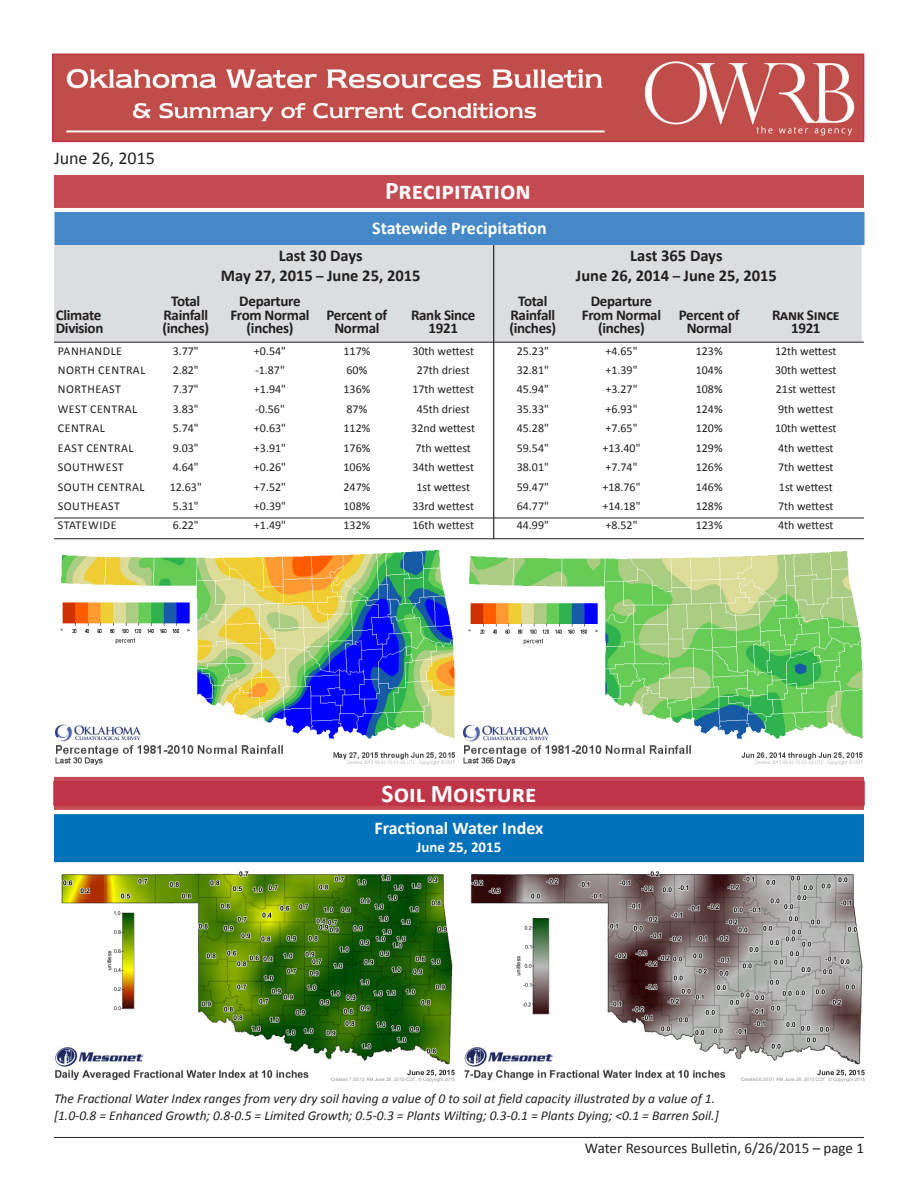
<style>
.page{position:relative;width:918px;height:1188px;background:#fff}
.page>*{position:absolute;margin:0;border:0;box-sizing:border-box;transform-origin:0 0}
.t1{font:700 25.5px "Calibri";color:#fff}
.t2{font:700 18px "Calibri";color:#fff}
.t3{font:18px "Calibri";color:#231f20}
.t4{font:700 16.5px "Calibri";color:#231f20}
.t5{font:700 15px/13.5px "Calibri";letter-spacing:-.02em;color:#231f20;text-align:center}
.t6{font:15px "Calibri";color:#231f20}
.t7{font:700 15px "Calibri";color:#fff}
.t8{font:italic 13.5px "Calibri";color:#231f20}
.t9{font:12px "Calibri";color:#231f20}
.t10{font:12px "Calibri";letter-spacing:.04em;color:#231f20}
.s1{font-size:15px}
</style>
<div class="page">
<hr style="left:54px;top:1137px;width:810px;height:1px;background:#231f20">
<div style="left:54px;top:245px;width:808px;height:97px;background:#dcdddf"></div>
<svg style="left:54px;top:343px;width:808px;height:192px"></svg>
<hr style="left:493px;top:231px;width:1px;height:308px;background:#000">
<img style="left:55px;top:57px;width:806px;height:82px">
<div style="left:52px;top:54px;width:812px;height:88px;border:2px solid #bf3447"></div>
<div style="left:54px;top:175px;width:810px;height:33px;background:#c54b53"></div>
<div style="left:55px;top:212px;width:810px;height:33px;background:#4488c7"></div>
<hr style="left:54px;top:518px;width:810px;height:1px;background:#231f20">
<hr style="left:54px;top:538px;width:810px;height:1px;background:#231f20">
<hr style="left:54px;top:342px;width:810px;height:1px;background:#231f20">
<div style="left:54px;top:777px;width:810px;height:33px;background:#c54b53"></div>
<div style="left:54px;top:782px;width:810px;height:23px;background:#bf3447"></div>
<div style="left:53px;top:781px;width:812px;height:25px;border:2px solid #bf3447"></div>
<div style="left:54px;top:814px;width:810px;height:48px;background:#0071bb"></div>
<img style="left:55px;top:551px;width:400px;height:213px">
<img style="left:463px;top:551px;width:400px;height:214px">
<img style="left:464px;top:872px;width:400px;height:209px">
<img style="left:55px;top:872px;width:400px;height:209px">
<p class="t3" style="left:54px;top:146px;width:102px">June 26, 2015</p>
<p class="t5" style="left:56px;top:308px;width:49px;text-align:left">Climate<br>Division</p>
<p class="t1" style="left:385px;top:174px;width:147px">Precipitation</p>
<p class="t2" style="left:372px;top:216px;width:176px">Statewide Precipitation</p>
<p class="t4" style="left:279px;top:245px;width:85px">Last 30 Days</p>
<p class="t4" style="left:221px;top:264px;width:201px">May 27, 2015 <span class="s1">–</span> June 25, 2015</p>
<p class="t4" style="left:630px;top:245px;width:94px">Last 365 Days</p>
<p class="t4" style="left:576px;top:264px;width:203px">June 26, 2014 <span class="s1">–</span> June 25, 2015</p>
<p class="t5" style="left:162px;top:295px;width:48px">Total<br>Rainfall (inches)</p>
<p class="t5" style="left:230px;top:295px;width:81px">Departure<br>From Normal (inches)</p>
<p class="t5" style="left:327px;top:308px;width:62px">Percent of<br>Normal</p>
<p class="t5" style="left:411px;top:308px;width:66px">Rank Since<br>1921</p>
<p class="t5" style="left:509px;top:295px;width:48px">Total<br>Rainfall (inches)</p>
<p class="t5" style="left:582px;top:295px;width:81px">Departure<br>From Normal (inches)</p>
<p class="t5" style="left:679px;top:308px;width:62px">Percent of<br>Normal</p>
<p class="t5" style="left:772px;top:308px;width:69px">Rank Since<br>1921</p>
<p class="t10" style="left:58px;top:344px;width:66px">PANHANDLE</p>
<p class="t9" style="left:173px;top:344px;width:28px">3.77"</p>
<p class="t9" style="left:254px;top:344px;width:34px">+0.54"</p>
<p class="t9" style="left:344px;top:344px;width:28px">117%</p>
<p class="t9" style="left:412px;top:344px;width:63px">30th wettest</p>
<p class="t9" style="left:517px;top:344px;width:34px">25.23"</p>
<p class="t9" style="left:605px;top:344px;width:34px">+4.65"</p>
<p class="t9" style="left:696px;top:344px;width:28px">123%</p>
<p class="t9" style="left:775px;top:344px;width:63px">12th wettest</p>
<p class="t10" style="left:58px;top:362px;width:89px">NORTH CENTRAL</p>
<p class="t9" style="left:173px;top:362px;width:28px">2.82"</p>
<p class="t9" style="left:255px;top:362px;width:31px">-1.87"</p>
<p class="t9" style="left:347px;top:362px;width:22px">60%</p>
<p class="t9" style="left:417px;top:362px;width:54px">27th driest</p>
<p class="t9" style="left:517px;top:362px;width:34px">32.81"</p>
<p class="t9" style="left:605px;top:362px;width:34px">+1.39"</p>
<p class="t9" style="left:696px;top:362px;width:28px">104%</p>
<p class="t9" style="left:775px;top:362px;width:63px">30th wettest</p>
<p class="t10" style="left:58px;top:382px;width:65px">NORTHEAST</p>
<p class="t9" style="left:173px;top:382px;width:28px">7.37"</p>
<p class="t9" style="left:254px;top:382px;width:34px">+1.94"</p>
<p class="t9" style="left:344px;top:382px;width:28px">136%</p>
<p class="t9" style="left:412px;top:382px;width:63px">17th wettest</p>
<p class="t9" style="left:517px;top:382px;width:34px">45.94"</p>
<p class="t9" style="left:605px;top:382px;width:34px">+3.27"</p>
<p class="t9" style="left:696px;top:382px;width:28px">108%</p>
<p class="t9" style="left:776px;top:382px;width:61px">21st wettest</p>
<p class="t10" style="left:58px;top:401px;width:81px">WEST CENTRAL</p>
<p class="t9" style="left:173px;top:401px;width:28px">3.83"</p>
<p class="t9" style="left:255px;top:401px;width:31px">-0.56"</p>
<p class="t9" style="left:347px;top:401px;width:22px">87%</p>
<p class="t9" style="left:417px;top:401px;width:54px">45th driest</p>
<p class="t9" style="left:517px;top:401px;width:34px">35.33"</p>
<p class="t9" style="left:605px;top:401px;width:34px">+6.93"</p>
<p class="t9" style="left:696px;top:401px;width:28px">124%</p>
<p class="t9" style="left:778px;top:401px;width:57px">9th wettest</p>
<p class="t10" style="left:58px;top:421px;width:49px">CENTRAL</p>
<p class="t9" style="left:173px;top:421px;width:28px">5.74"</p>
<p class="t9" style="left:254px;top:421px;width:34px">+0.63"</p>
<p class="t9" style="left:344px;top:421px;width:28px">112%</p>
<p class="t9" style="left:411px;top:421px;width:65px">32nd wettest</p>
<p class="t9" style="left:517px;top:421px;width:34px">45.28"</p>
<p class="t9" style="left:605px;top:421px;width:34px">+7.65"</p>
<p class="t9" style="left:696px;top:421px;width:28px">120%</p>
<p class="t9" style="left:775px;top:421px;width:63px">10th wettest</p>
<p class="t10" style="left:58px;top:440px;width:77px">EAST CENTRAL</p>
<p class="t9" style="left:173px;top:440px;width:28px">9.03"</p>
<p class="t9" style="left:254px;top:440px;width:34px">+3.91"</p>
<p class="t9" style="left:344px;top:440px;width:28px">176%</p>
<p class="t9" style="left:415px;top:440px;width:57px">7th wettest</p>
<p class="t9" style="left:517px;top:440px;width:34px">59.54"</p>
<p class="t9" style="left:602px;top:440px;width:40px">+13.40"</p>
<p class="t9" style="left:696px;top:440px;width:28px">129%</p>
<p class="t9" style="left:778px;top:440px;width:57px">4th wettest</p>
<p class="t10" style="left:58px;top:459px;width:67px">SOUTHWEST</p>
<p class="t9" style="left:173px;top:459px;width:28px">4.64"</p>
<p class="t9" style="left:254px;top:459px;width:34px">+0.26"</p>
<p class="t9" style="left:344px;top:459px;width:28px">106%</p>
<p class="t9" style="left:412px;top:459px;width:63px">34th wettest</p>
<p class="t9" style="left:517px;top:459px;width:34px">38.01"</p>
<p class="t9" style="left:605px;top:459px;width:34px">+7.74"</p>
<p class="t9" style="left:696px;top:459px;width:28px">126%</p>
<p class="t9" style="left:778px;top:459px;width:57px">7th wettest</p>
<p class="t10" style="left:58px;top:479px;width:88px">SOUTH CENTRAL</p>
<p class="t9" style="left:170px;top:479px;width:34px">12.63"</p>
<p class="t9" style="left:254px;top:479px;width:34px">+7.52"</p>
<p class="t9" style="left:344px;top:479px;width:28px">247%</p>
<p class="t9" style="left:416px;top:479px;width:55px">1st wettest</p>
<p class="t9" style="left:517px;top:479px;width:34px">59.47"</p>
<p class="t9" style="left:602px;top:479px;width:40px">+18.76"</p>
<p class="t9" style="left:696px;top:479px;width:28px">146%</p>
<p class="t9" style="left:779px;top:479px;width:55px">1st wettest</p>
<p class="t10" style="left:58px;top:498px;width:64px">SOUTHEAST</p>
<p class="t9" style="left:173px;top:498px;width:28px">5.31"</p>
<p class="t9" style="left:254px;top:498px;width:34px">+0.39"</p>
<p class="t9" style="left:344px;top:498px;width:28px">108%</p>
<p class="t9" style="left:412px;top:498px;width:63px">33rd wettest</p>
<p class="t9" style="left:517px;top:498px;width:34px">64.77"</p>
<p class="t9" style="left:602px;top:498px;width:40px">+14.18"</p>
<p class="t9" style="left:696px;top:498px;width:28px">128%</p>
<p class="t9" style="left:778px;top:498px;width:57px">7th wettest</p>
<p class="t10" style="left:58px;top:518px;width:60px">STATEWIDE</p>
<p class="t9" style="left:173px;top:518px;width:28px">6.22"</p>
<p class="t9" style="left:254px;top:518px;width:34px">+1.49"</p>
<p class="t9" style="left:344px;top:518px;width:28px">132%</p>
<p class="t9" style="left:412px;top:518px;width:63px">16th wettest</p>
<p class="t9" style="left:517px;top:518px;width:34px">44.99"</p>
<p class="t9" style="left:605px;top:518px;width:34px">+8.52"</p>
<p class="t9" style="left:696px;top:518px;width:28px">123%</p>
<p class="t9" style="left:778px;top:518px;width:57px">4th wettest</p>
<p class="t1" style="left:382px;top:777px;width:156px">Soil Moisture</p>
<p class="t2" style="left:374px;top:817px;width:171px">Fractional Water Index</p>
<p class="t7" style="left:417px;top:837px;width:86px">June 25, 2015</p>
<p class="t8" style="left:54px;top:1090px;width:663px">The Fractional Water Index ranges from very dry soil having a value of 0 to soil at field capacity illustrated by a value of 1.</p>
<p class="t8" style="left:54px;top:1106px;width:666px">[1.0-0.8 = Enhanced Growth; 0.8-0.5 = Limited Growth; 0.5-0.3 = Plants Wilting; 0.3-0.1 = Plants Dying; &lt;0.1 = Barren Soil.]</p>
<p class="t6" style="left:585px;top:1139px;width:281px">Water Resources Bulletin, 6/26/2015 – page 1</p>
</div>
